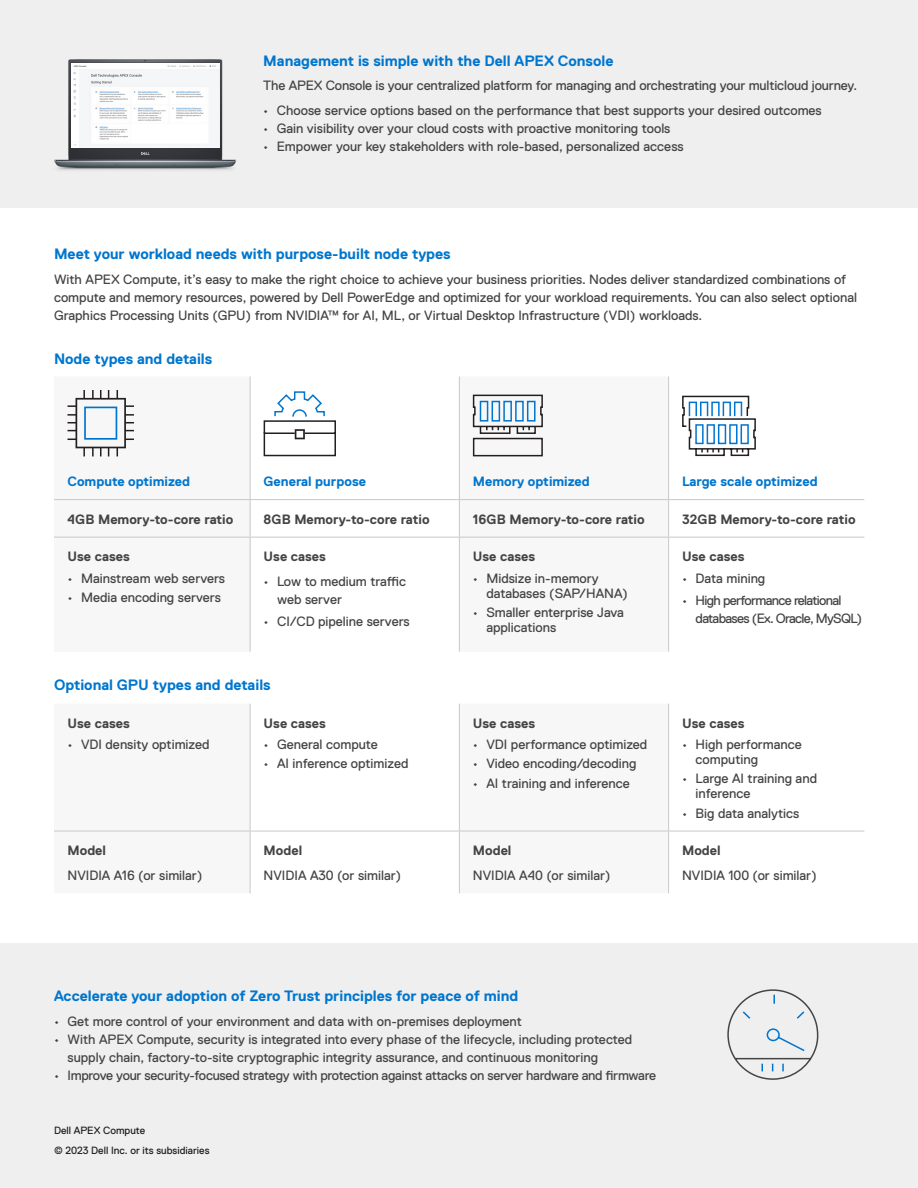
<style>
.page{position:relative;width:918px;height:1188px;background:#fff}
.page>*{position:absolute;margin:0;border:0;box-sizing:border-box;transform-origin:0 0}
.H3_Body_Subhead{font:700 15px "Dell Replica";color:#0076ce}
.P1_Body{font:13.5px/18px "Dell Replica";color:#444}
.Table_Header_2{font:700 13.5px "Dell Replica";color:#444}
.P1_Body-2{font:13.5px "Dell Replica";letter-spacing:-.02em;color:#444}
.P1_Body-3{font:700 13.5px "Dell Replica";color:#0076ce}
.P1_Body-4{font:700 13.5px "Dell Replica";color:#444}
.P1_Body-5{font:13.5px/18px "Dell Replica";letter-spacing:-.05em;color:#444}
.t1{font:10.5px/20.2px "Dell Replica";color:#231f20}
</style>
<div class="page">
<div style="left:0;top:0;width:918px;height:208px;background:#eee"></div>
<div style="left:0;top:943px;width:918px;height:245px;background:#eee"></div>
<img style="left:54px;top:60px;width:183px;height:110px">
<img style="left:71px;top:63px;width:148px;height:84px">
<div style="left:54px;top:500px;width:196px;height:37px;background:#f7f7f7"></div>
<div style="left:459px;top:500px;width:210px;height:37px;background:#f7f7f7"></div>
<div style="left:54px;top:537px;width:196px;height:114px;background:#f7f7f7"></div>
<div style="left:459px;top:537px;width:210px;height:114px;background:#f7f7f7"></div>
<svg style="left:54px;top:704px;width:196px;height:189px"></svg>
<hr style="left:250px;top:376px;width:1px;height:86px;background:#c8c9c7">
<hr style="left:459px;top:376px;width:1px;height:86px;background:#c8c9c7">
<hr style="left:668px;top:376px;width:1px;height:86px;background:#c8c9c7">
<hr style="left:250px;top:704px;width:1px;height:127px;background:#c8c9c7">
<hr style="left:459px;top:704px;width:1px;height:127px;background:#c8c9c7">
<hr style="left:668px;top:704px;width:1px;height:127px;background:#c8c9c7">
<hr style="left:54px;top:831px;width:196px;height:1px;background:#c8c9c7">
<hr style="left:250px;top:831px;width:209px;height:1px;background:#c8c9c7">
<hr style="left:250px;top:831px;width:1px;height:62px;background:#c8c9c7">
<hr style="left:459px;top:831px;width:210px;height:1px;background:#c8c9c7">
<hr style="left:459px;top:831px;width:1px;height:62px;background:#c8c9c7">
<hr style="left:669px;top:831px;width:195px;height:1px;background:#c8c9c7">
<hr style="left:668px;top:831px;width:1px;height:62px;background:#c8c9c7">
<hr style="left:250px;top:462px;width:1px;height:37px;background:#c8c9c7">
<hr style="left:459px;top:462px;width:1px;height:37px;background:#c8c9c7">
<hr style="left:668px;top:462px;width:1px;height:37px;background:#c8c9c7">
<hr style="left:250px;top:499px;width:209px;height:1px;background:#c8c9c7">
<hr style="left:250px;top:500px;width:1px;height:37px;background:#c8c9c7">
<hr style="left:459px;top:499px;width:210px;height:1px;background:#c8c9c7">
<hr style="left:459px;top:500px;width:1px;height:37px;background:#c8c9c7">
<hr style="left:669px;top:499px;width:195px;height:1px;background:#c8c9c7">
<hr style="left:668px;top:500px;width:1px;height:37px;background:#c8c9c7">
<hr style="left:54px;top:537px;width:196px;height:1px;background:#c8c9c7">
<hr style="left:250px;top:537px;width:209px;height:1px;background:#c8c9c7">
<hr style="left:250px;top:538px;width:1px;height:113px;background:#c8c9c7">
<hr style="left:459px;top:537px;width:210px;height:1px;background:#c8c9c7">
<hr style="left:459px;top:538px;width:1px;height:113px;background:#c8c9c7">
<hr style="left:669px;top:537px;width:195px;height:1px;background:#c8c9c7">
<hr style="left:668px;top:538px;width:1px;height:113px;background:#c8c9c7">
<svg style="left:54px;top:376px;width:196px;height:124px"></svg>
<svg style="left:263px;top:391px;width:73px;height:66px"></svg>
<svg style="left:472px;top:394px;width:71px;height:63px"></svg>
<svg style="left:682px;top:395px;width:74px;height:62px"></svg>
<svg style="left:727px;top:989px;width:91px;height:91px"></svg>
<p class="H3_Body_Subhead" style="left:263px;top:52px;width:352px">Management is simple with the Dell APEX Console</p>
<p class="P1_Body" style="left:263px;top:77px;width:595px">The APEX Console is your centralized platform for managing and orchestrating your multicloud journey.</p>
<p class="P1_Body" style="left:263px;top:102px;width:560px">• Choose service options based on the performance that best supports your desired outcomes</p>
<p class="P1_Body" style="left:263px;top:120px;width:409px">• Gain visibility over your cloud costs with proactive monitoring tools</p>
<p class="P1_Body" style="left:263px;top:138px;width:422px">• Empower your key stakeholders with role-based, personalized access</p>
<p class="H3_Body_Subhead" style="left:54px;top:245px;width:398px">Meet your workload needs with purpose-built node types</p>
<p class="P1_Body" style="left:54px;top:270px;width:805px">With APEX Compute, it’s easy to make the right choice to achieve your business priorities. Nodes deliver standardized combinations of compute and memory resources, powered by Dell PowerEdge and optimized for your workload requirements. You can also select optional<br>Graphics Processing Units (GPU) from NVIDIA™ for AI, ML, or Virtual Desktop Infrastructure (VDI) workloads.</p>
<p class="H3_Body_Subhead" style="left:54px;top:350px;width:160px">Node types and details</p>
<p class="P1_Body-3" style="left:68px;top:474px;width:124px">Compute optimized</p>
<p class="P1_Body-3" style="left:264px;top:474px;width:104px">General purpose</p>
<p class="P1_Body-3" style="left:473px;top:474px;width:118px">Memory optimized</p>
<p class="P1_Body-3" style="left:682px;top:474px;width:137px">Large scale optimized</p>
<p class="Table_Header_2" style="left:68px;top:511px;width:167px">4GB Memory-to-core ratio</p>
<p class="Table_Header_2" style="left:264px;top:511px;width:168px">8GB Memory-to-core ratio</p>
<p class="Table_Header_2" style="left:473px;top:511px;width:173px">16GB Memory-to-core ratio</p>
<p class="Table_Header_2" style="left:682px;top:511px;width:175px">32GB Memory-to-core ratio</p>
<p class="P1_Body-4" style="left:68px;top:549px;width:64px">Use cases</p>
<p class="P1_Body" style="left:68px;top:569px;width:159px">• Mainstream web servers</p>
<p class="P1_Body" style="left:68px;top:588px;width:155px">• Media encoding servers</p>
<p class="P1_Body-4" style="left:264px;top:549px;width:64px">Use cases</p>
<p class="P1_Body" style="left:277px;top:572px;width:130px;text-indent:-14px">• Low to medium traffic web server</p>
<p class="P1_Body" style="left:264px;top:612px;width:148px">• CI/CD pipeline servers</p>
<p class="P1_Body-4" style="left:473px;top:549px;width:64px">Use cases</p>
<p class="P1_Body" style="left:486px;top:571px;width:143px;line-height:15px;text-indent:-14px">• Midsize in-memory databases (SAP/HANA)</p>
<p class="P1_Body" style="left:486px;top:605px;width:139px;line-height:15px;text-indent:-14px">• Smaller enterprise Java applications</p>
<p class="P1_Body-4" style="left:682px;top:549px;width:64px">Use cases</p>
<p class="P1_Body" style="left:682px;top:569px;width:85px">• Data mining</p>
<p class="P1_Body-5" style="left:696px;top:591px;width:168px;text-indent:-14px">• High performance relational databases (Ex. Oracle, MySQL)</p>
<p class="H3_Body_Subhead" style="left:54px;top:677px;width:218px">Optional GPU types and details</p>
<p class="Table_Header_2" style="left:68px;top:716px;width:64px">Use cases</p>
<p class="P1_Body" style="left:68px;top:736px;width:144px">• VDI density optimized</p>
<p class="Table_Header_2" style="left:264px;top:716px;width:64px">Use cases</p>
<p class="P1_Body" style="left:264px;top:736px;width:116px">• General compute</p>
<p class="P1_Body" style="left:264px;top:755px;width:146px">• AI inference optimized</p>
<p class="P1_Body-4" style="left:68px;top:843px;width:40px">Model</p>
<p class="P1_Body" style="left:68px;top:866px;width:136px">NVIDIA A16 (or similar)</p>
<p class="P1_Body-4" style="left:264px;top:843px;width:40px">Model</p>
<p class="P1_Body" style="left:264px;top:866px;width:139px">NVIDIA A30 (or similar)</p>
<p class="Table_Header_2" style="left:473px;top:716px;width:64px">Use cases</p>
<p class="P1_Body" style="left:473px;top:736px;width:176px">• VDI performance optimized</p>
<p class="P1_Body" style="left:473px;top:755px;width:165px">• Video encoding/decoding</p>
<p class="P1_Body" style="left:473px;top:774px;width:158px">• AI training and inference</p>
<p class="P1_Body-4" style="left:473px;top:843px;width:40px">Model</p>
<p class="P1_Body" style="left:473px;top:866px;width:139px">NVIDIA A40 (or similar)</p>
<p class="Table_Header_2" style="left:682px;top:716px;width:64px">Use cases</p>
<p class="P1_Body" style="left:696px;top:737px;width:108px;line-height:15px;text-indent:-14px">• High performance computing</p>
<p class="P1_Body" style="left:696px;top:771px;width:123px;line-height:15px;text-indent:-14px">• Large AI training and inference</p>
<p class="P1_Body" style="left:682px;top:804px;width:119px">• Big data analytics</p>
<p class="P1_Body-4" style="left:682px;top:843px;width:40px">Model</p>
<p class="P1_Body" style="left:682px;top:866px;width:136px">NVIDIA 100 (or similar)</p>
<p class="H3_Body_Subhead" style="left:54px;top:987px;width:466px">Accelerate your adoption of Zero Trust principles for peace of mind</p>
<p class="P1_Body" style="left:54px;top:1012px;width:469px">• Get more control of your environment and data with on-premises deployment</p>
<p class="P1_Body" style="left:68px;top:1030px;width:566px;text-indent:-14px">• With APEX Compute, security is integrated into every phase of the lifecycle, including protected supply chain, factory-to-site cryptographic integrity assurance, and continuous monitoring</p>
<p class="P1_Body-2" style="left:54px;top:1068px;width:604px">• Improve your security-focused strategy with protection against attacks on server hardware and firmware</p>
<p class="t1" style="left:54px;top:1120px;width:157px">Dell APEX Compute<br>© 2023 Dell Inc. or its subsidiaries</p>
</div>
